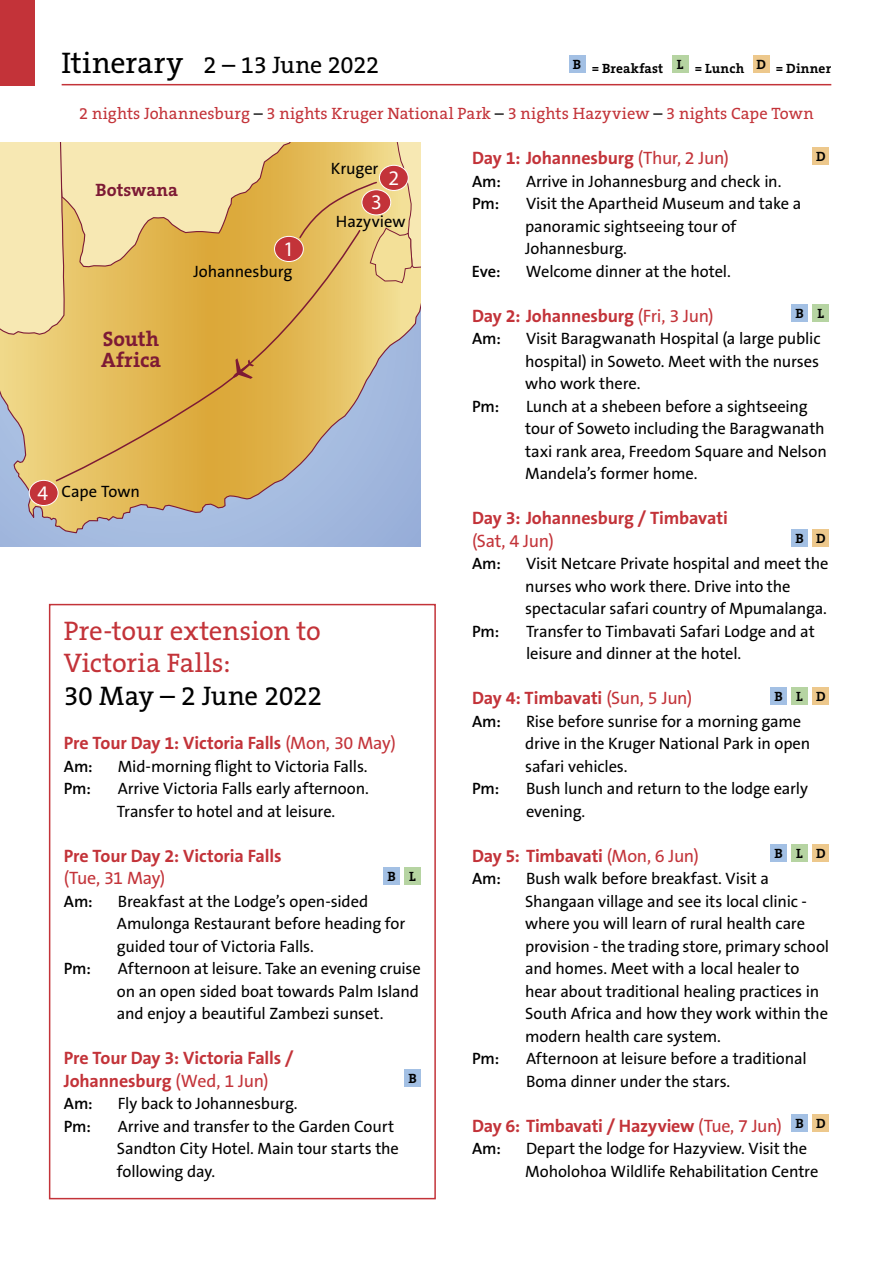
<style>
.page{position:relative;width:893px;height:1263px;background:#fff}
.page>*{position:absolute;margin:0;border:0;box-sizing:border-box;transform-origin:0 0}
.t1{font:27px/32.4px "The Serif B5 Plain";letter-spacing:-.005em;color:#c33339}
.t2{font:27px "The Serif B5 Plain";letter-spacing:-.015em;color:#000}
.t3{font:24px "The Serif B5 Plain";letter-spacing:-.015em;color:#000}
.t4{font:700 21px/20.9px "The Serif B7";color:#7d1a35}
.t5{font:20.85px "Myriad Pro";color:#fff}
.t6{font:700 18px/22.5px "The Sans B7";letter-spacing:-.01em;color:#c33339}
.t7{font:18px "The Sans B5 Plain";letter-spacing:-.015em;color:#c33339}
.t8{font:700 18px "The Serif B7";color:#7d1a35}
.t9{font:16.5px/22.5px "The Sans B5 Plain";letter-spacing:-.01em;color:#000}
.t10{font:16.5px "The Serif B5 Plain";letter-spacing:.005em;color:#c33339}
.t11{font:600 16.5px "The Sans B6";letter-spacing:-.01em;color:#000}
.t12{font:700 13.5px "The Serif B7";letter-spacing:.01em;color:#000}
.s1{font-size:30px}
.s2{color:#000}
.s3{font-family:"Myriad Pro";font-size:20.85px;color:#fff}
.s4{font-family:"The Sans B5 Plain";font-weight:400}
</style>
<div class="page">
<div style="left:0;top:120px;width:421px;height:427px;background:#a3b9df"></div>
<svg style="left:0;top:284px;width:421px;height:250px"></svg>
<svg style="left:103px;top:142px;width:196px;height:87px;background:#efd796"></svg>
<div style="left:0;top:142px;width:103px;height:193px;background:#f7e8b3"></div>
<div style="left:29px;top:480px;width:29px;height:25px;background:#c33339;border-radius:50%"></div>
<div style="left:29px;top:480px;width:29px;height:26px;border:1px solid #fff;border-radius:50%"></div>
<svg style="left:299px;top:142px;width:122px;height:142px;background:#e6c079"></svg>
<svg style="left:55px;top:229px;width:306px;height:253px;background:#deb55a"></svg>
<div style="left:0;top:0;width:844px;height:142px;background:#fff"></div>
<hr style="left:62px;top:84px;width:769px;height:1px;background:#c33339">
<div style="left:672px;top:56px;width:16px;height:17px;background:#b6d4a2"></div>
<div style="left:569px;top:56px;width:16px;height:17px;background:#a3c0e4"></div>
<div style="left:753px;top:56px;width:16px;height:17px;background:#edc88c"></div>
<div style="left:0;top:0;width:34px;height:85px;background:#c33339"></div>
<div style="left:812px;top:147px;width:17px;height:17px;background:#edc88c"></div>
<div style="left:791px;top:304px;width:17px;height:18px;background:#a3c0e4"></div>
<div style="left:812px;top:304px;width:17px;height:18px;background:#b6d4a2"></div>
<div style="left:791px;top:529px;width:17px;height:18px;background:#a3c0e4"></div>
<div style="left:812px;top:529px;width:17px;height:18px;background:#edc88c"></div>
<div style="left:791px;top:687px;width:17px;height:17px;background:#b6d4a2"></div>
<div style="left:812px;top:687px;width:17px;height:17px;background:#edc88c"></div>
<div style="left:770px;top:687px;width:17px;height:17px;background:#a3c0e4"></div>
<div style="left:791px;top:844px;width:17px;height:18px;background:#b6d4a2"></div>
<div style="left:812px;top:844px;width:17px;height:18px;background:#edc88c"></div>
<div style="left:770px;top:844px;width:17px;height:18px;background:#a3c0e4"></div>
<div style="left:791px;top:1114px;width:17px;height:18px;background:#a3c0e4"></div>
<div style="left:812px;top:1114px;width:17px;height:18px;background:#edc88c"></div>
<div style="left:383px;top:867px;width:17px;height:17px;background:#a3c0e4"></div>
<div style="left:404px;top:867px;width:17px;height:17px;background:#b6d4a2"></div>
<div style="left:404px;top:1069px;width:17px;height:18px;background:#a3c0e4"></div>
<div style="left:49px;top:604px;width:387px;height:595px;border:2px solid #c33339"></div>
<h2 class="t3" style="left:62px;top:52px;width:319px"><span class="s1">Itinerary</span> 2 – 13 June 2022</h2>
<p class="t12" style="left:573px;top:61px;width:260px">B = Breakfast L = Lunch D = Dinner</p>
<p class="t10" style="left:79px;top:105px;width:736px">2 nights Johannesburg <span class="s2">–</span> 3 nights Kruger National Park <span class="s2">–</span> 3 nights Hazyview <span class="s2">–</span> 3 nights Cape Town</p>
<p class="t8" style="left:96px;top:181px;width:84px">Botswana</p>
<p class="t5" style="left:284px;top:236px;width:12px">1</p>
<p class="t9" style="left:193px;top:261px;width:101px">Johannesburg</p>
<p class="t4" style="left:101px;top:330px;width:61px">South<br>Africa</p>
<p class="t9" style="left:331px;top:158px;width:49px">Kruger</p>
<p class="t9" style="left:336px;top:211px;width:71px">Hazyview</p>
<p class="t5" style="left:388px;top:165px;width:12px">2</p>
<p class="t5" style="left:371px;top:189px;width:12px">3</p>
<p class="t9" style="left:37px;top:482px;width:104px"><span class="s3">4</span> Cape Town</p>
<h1 class="t1" style="left:64px;top:615px;width:259px">Pre-tour extension to<br>Victoria Falls:</h1>
<h1 class="t2" style="left:64px;top:681px;width:260px">30 May – 2 June 2022</h1>
<p class="t6" style="left:64px;top:733px;width:333px">Pre Tour Day 1: Victoria Falls <span class="s4">(Mon, 30 May)</span></p>
<p class="t11" style="left:64px;top:758px;width:31px">Am:</p>
<p class="t9" style="left:118px;top:756px;width:251px">Mid-morning flight to Victoria Falls.</p>
<p class="t11" style="left:64px;top:780px;width:29px">Pm:</p>
<p class="t9" style="left:117px;top:778px;width:254px">Arrive Victoria Falls early afternoon.<br>Transfer to hotel and at leisure.</p>
<p class="t6" style="left:64px;top:845px;width:219px">Pre Tour Day 2: Victoria Falls</p>
<p class="t7" style="left:64px;top:869px;width:103px">(Tue, 31 May)</p>
<p class="t11" style="left:64px;top:893px;width:31px">Am:</p>
<p class="t9" style="left:117px;top:891px;width:290px">Breakfast at the Lodge’s open-sided<br>Amulonga Restaurant before heading for guided tour of Victoria Falls.</p>
<p class="t11" style="left:64px;top:960px;width:29px">Pm:</p>
<p class="t9" style="left:117px;top:958px;width:306px;text-align:justify">Afternoon at leisure. Take an evening cruise on an open sided boat towards Palm Island and enjoy a beautiful Zambezi sunset.</p>
<p class="t6" style="left:64px;top:1048px;width:231px">Pre Tour Day 3: Victoria Falls /<br>Johannesburg <span class="s4">(Wed, 1 Jun)</span></p>
<p class="t11" style="left:64px;top:1095px;width:31px">Am:</p>
<p class="t9" style="left:118px;top:1093px;width:181px">Fly back to Johannesburg.</p>
<p class="t11" style="left:64px;top:1118px;width:29px">Pm:</p>
<p class="t9" style="left:117px;top:1116px;width:284px">Arrive and transfer to the Garden Court<br>Sandton City Hotel. Main tour starts the following day.</p>
<p class="t12" style="left:387px;top:869px;width:30px">B L</p>
<p class="t12" style="left:408px;top:1071px;width:10px">B</p>
<p class="t6" style="left:472px;top:148px;width:258px">Day 1: Johannesburg <span class="s4">(Thur, 2 Jun)</span></p>
<p class="t11" style="left:472px;top:173px;width:31px">Am:</p>
<p class="t9" style="left:526px;top:171px;width:257px">Arrive in Johannesburg and check in.</p>
<p class="t11" style="left:472px;top:195px;width:29px">Pm:</p>
<p class="t9" style="left:525px;top:193px;width:278px">Visit the Apartheid Museum and take a panoramic sightseeing tour of<br>Johannesburg.</p>
<p class="t11" style="left:472px;top:263px;width:30px">Eve:</p>
<p class="t9" style="left:526px;top:261px;width:206px">Welcome dinner at the hotel.</p>
<p class="t6" style="left:472px;top:305px;width:243px">Day 2: Johannesburg <span class="s4">(Fri, 3 Jun)</span></p>
<p class="t11" style="left:472px;top:330px;width:31px">Am:</p>
<p class="t9" style="left:525px;top:328px;width:297px;text-align:justify">Visit Baragwanath Hospital (a large public hospital) in Soweto. Meet with the nurses who work there.</p>
<p class="t11" style="left:472px;top:398px;width:29px">Pm:</p>
<p class="t9" style="left:525px;top:396px;width:303px">Lunch at a shebeen before a sightseeing tour of Soweto including the Baragwanath taxi rank area, Freedom Square and Nelson Mandela’s former home.</p>
<p class="t6" style="left:472px;top:508px;width:257px">Day 3: Johannesburg / Timbavati</p>
<p class="t7" style="left:472px;top:531px;width:83px">(Sat, 4 Jun)</p>
<p class="t11" style="left:472px;top:555px;width:31px">Am:</p>
<p class="t9" style="left:525px;top:553px;width:305px">Visit Netcare Private hospital and meet the nurses who work there. Drive into the spectacular safari country of Mpumalanga.</p>
<p class="t11" style="left:472px;top:623px;width:29px">Pm:</p>
<p class="t9" style="left:526px;top:621px;width:290px">Transfer to Timbavati Safari Lodge and at leisure and dinner at the hotel.</p>
<p class="t6" style="left:472px;top:688px;width:222px">Day 4: Timbavati <span class="s4">(Sun, 5 Jun)</span></p>
<p class="t11" style="left:472px;top:713px;width:31px">Am:</p>
<p class="t9" style="left:525px;top:711px;width:287px">Rise before sunrise for a morning game drive in the Kruger National Park in open safari vehicles.</p>
<p class="t11" style="left:472px;top:780px;width:29px">Pm:</p>
<p class="t9" style="left:526px;top:778px;width:284px">Bush lunch and return to the lodge early evening.</p>
<p class="t6" style="left:472px;top:845px;width:228px">Day 5: Timbavati <span class="s4">(Mon, 6 Jun)</span></p>
<p class="t11" style="left:472px;top:870px;width:31px">Am:</p>
<p class="t9" style="left:525px;top:868px;width:306px">Bush walk before breakfast. Visit a Shangaan village and see its local clinic - where you will learn of rural health care provision - the trading store, primary school and homes. Meet with a local healer to hear about traditional healing practices in South Africa and how they work within the modern health care system.</p>
<p class="t11" style="left:472px;top:1050px;width:29px">Pm:</p>
<p class="t9" style="left:526px;top:1048px;width:282px">Afternoon at leisure before a traditional<br>Boma dinner under the stars.</p>
<p class="t6" style="left:472px;top:1115px;width:312px">Day 6: Timbavati / Hazyview <span class="s4">(Tue, 7 Jun)</span></p>
<p class="t11" style="left:472px;top:1140px;width:31px">Am:</p>
<p class="t9" style="left:525px;top:1138px;width:295px">Depart the lodge for Hazyview. Visit the<br>Moholohoa Wildlife Rehabilitation Centre</p>
<p class="t12" style="left:816px;top:149px;width:11px">D</p>
<p class="t12" style="left:796px;top:306px;width:30px">B L</p>
<p class="t12" style="left:796px;top:531px;width:31px">B D</p>
<p class="t12" style="left:774px;top:689px;width:53px">BLD</p>
<p class="t12" style="left:774px;top:846px;width:53px">BLD</p>
<p class="t12" style="left:796px;top:1116px;width:31px">B D</p>
</div>
